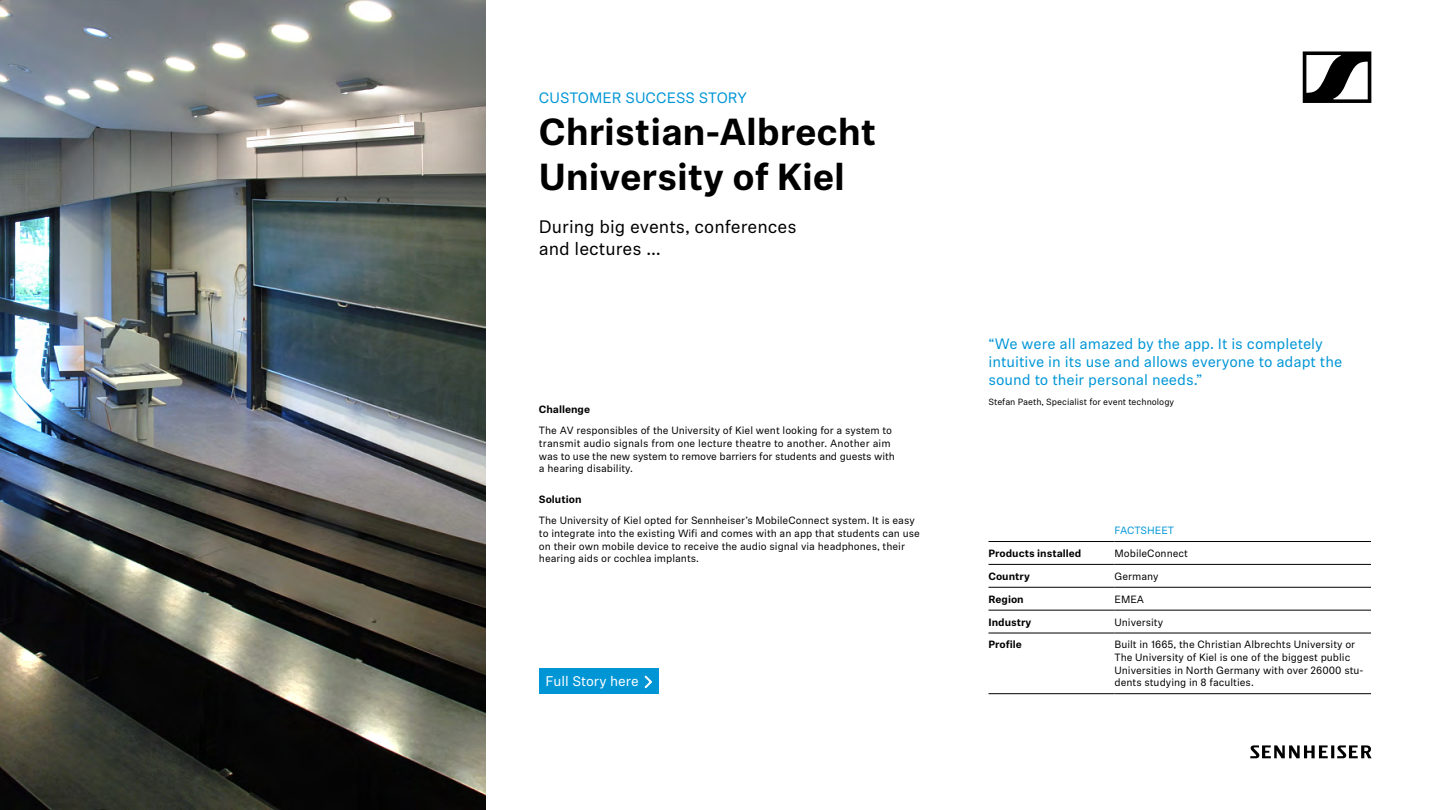
<style>
.page{position:relative;width:1440px;height:810px;background:#fff}
.page>*{position:absolute;margin:0;border:0;box-sizing:border-box;transform-origin:0 0}
.t1{font:700 37.5px/45px "Sennheiser Neue";letter-spacing:-.005em;color:#000}
.t2{font:18px/21.6px "Sennheiser Neue";color:#000}
.t3{font:15px/18px "Sennheiser Neue";color:#0096d6}
.t4{font:13.95px "Sennheiser Neue";color:#fff}
.t5{font:10.5px/12.8px "Sennheiser Neue";color:#000}
.t6{font:700 10.5px "Sennheiser Neue";color:#000}
.t7{font:10.5px "Sennheiser Neue";letter-spacing:-.005em;color:#0096d6}
.t8{font:9px "Sennheiser Neue";color:#000}
</style>
<div class="page">
<svg style="left:1303px;top:51px;width:68px;height:52px"></svg>
<svg style="left:1250px;top:745px;width:122px;height:13px"></svg>
<img style="left:0;top:0;width:486px;height:810px">
<hr style="left:988px;top:541px;width:126px;height:1px;background:#000">
<hr style="left:1114px;top:541px;width:257px;height:1px;background:#000">
<hr style="left:988px;top:564px;width:126px;height:1px;background:#000">
<hr style="left:1114px;top:564px;width:257px;height:1px;background:#000">
<hr style="left:988px;top:587px;width:126px;height:1px;background:#000">
<hr style="left:1114px;top:587px;width:257px;height:1px;background:#000">
<hr style="left:988px;top:610px;width:126px;height:1px;background:#000">
<hr style="left:1114px;top:610px;width:257px;height:1px;background:#000">
<hr style="left:988px;top:633px;width:126px;height:1px;background:#000">
<hr style="left:1114px;top:633px;width:257px;height:1px;background:#000">
<hr style="left:988px;top:693px;width:126px;height:1px;background:#000">
<hr style="left:1114px;top:693px;width:257px;height:1px;background:#000">
<div style="left:539px;top:668px;width:120px;height:26px;background:#0096d6"></div>
<svg style="left:645px;top:676px;width:7px;height:12px"></svg>
<h3 class="t3" style="left:539px;top:88px;width:210px">CUSTOMER SUCCESS STORY</h3>
<h1 class="t1" style="left:539px;top:108px;width:339px">Christian-Albrecht<br>University of Kiel</h1>
<h2 class="t2" style="left:539px;top:215px;width:259px">During big events, conferences and lectures …</h2>
<h3 class="t3" style="left:988px;top:334px;width:355px">“We were all amazed by the app. It is completely intuitive in its use and allows everyone to adapt the sound to their personal needs.”</h3>
<p class="t8" style="left:988px;top:396px;width:187px">Stefan Paeth, Specialist for event technology</p>
<p class="t6" style="left:539px;top:402px;width:53px">Challenge</p>
<p class="t5" style="left:539px;top:424px;width:357px">The AV responsibles of the University of Kiel went looking for a system to transmit audio signals from one lecture theatre to another. Another aim was to use the new system to remove barriers for students and guests with a hearing disability.</p>
<p class="t6" style="left:539px;top:492px;width:44px">Solution</p>
<p class="t5" style="left:539px;top:514px;width:382px">The University of Kiel opted for Sennheiser’s MobileConnect system. It is easy to integrate into the existing Wifi and comes with an app that students can use on their own mobile device to receive the audio signal via headphones, their hearing aids or cochlea implants.</p>
<p class="t7" style="left:1114px;top:523px;width:61px">FACTSHEET</p>
<p class="t6" style="left:988px;top:546px;width:94px">Products installed</p>
<p class="t5" style="left:1114px;top:546px;width:75px">MobileConnect</p>
<p class="t6" style="left:988px;top:569px;width:43px">Country</p>
<p class="t5" style="left:1114px;top:569px;width:46px">Germany</p>
<p class="t6" style="left:988px;top:591px;width:37px">Region</p>
<p class="t5" style="left:1114px;top:592px;width:31px">EMEA</p>
<p class="t6" style="left:988px;top:614px;width:44px">Industry</p>
<p class="t5" style="left:1114px;top:615px;width:50px">University</p>
<p class="t6" style="left:988px;top:637px;width:35px">Profile</p>
<p class="t5" style="left:1114px;top:638px;width:251px">Built in 1665, the Christian Albrechts University or<br>The University of Kiel is one of the biggest public<br>Universities in North Germany with over 26000 stu-</p>
<h3 class="t4" style="left:546px;top:672px;width:95px">Full Story here</h3>
<p class="t5" style="left:1114px;top:676px;width:141px">dents studying in 8 faculties.</p>
</div>
